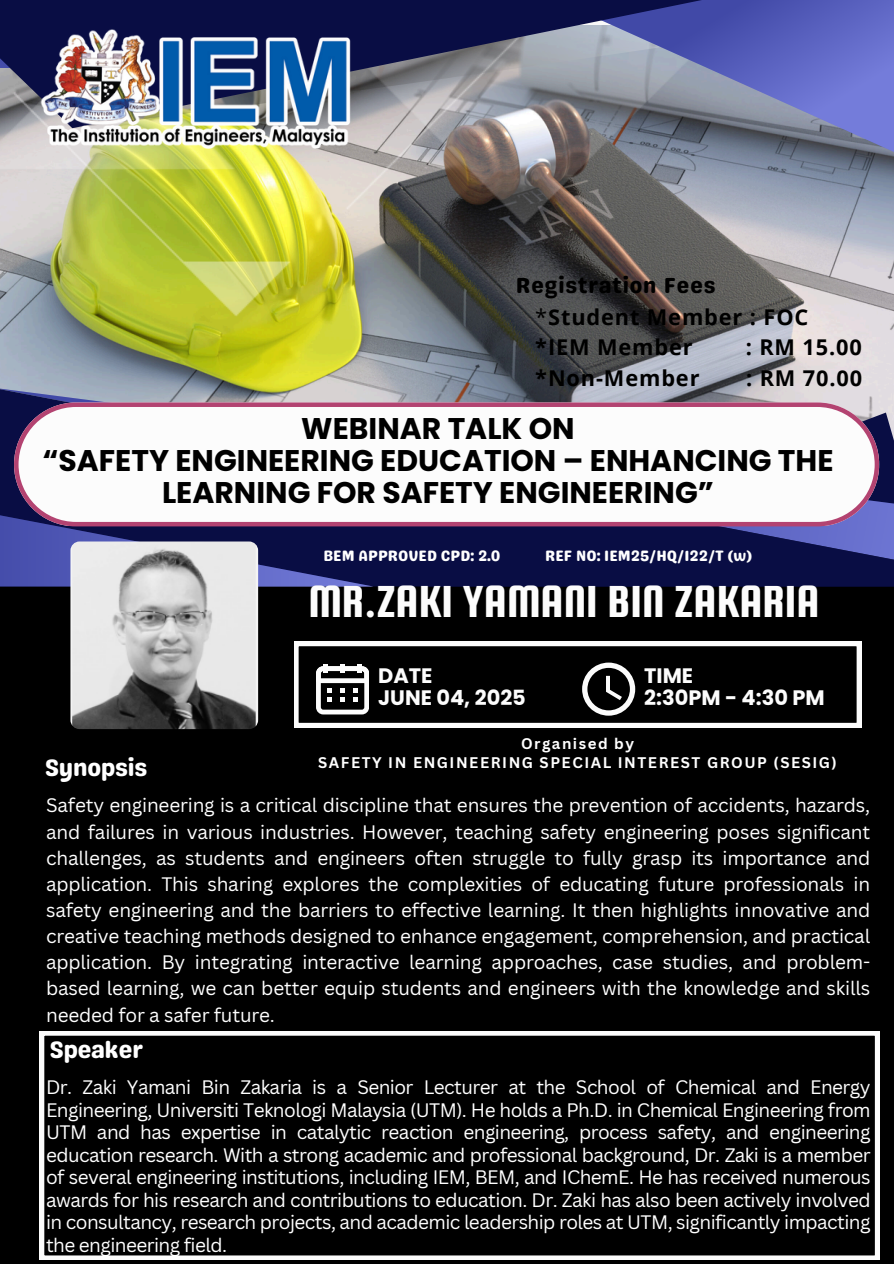
<style>
.page{position:relative;width:894px;height:1264px;background:#fff}
.page>*{position:absolute;margin:0;border:0;box-sizing:border-box;transform-origin:0 0}
.t1{font:48px "Squada One";color:#fcfcfc}
.t2{font:700 29.85px/32px "Poppins";color:#000;text-align:center}
.t3{font:23.7px "Genty Sans";letter-spacing:-.01em;color:#fff}
.t4{font:700 21.75px/30.9px "Open Sans";letter-spacing:.04em;color:#000}
.t5{font:700 20.85px/22px "Poppins";color:#fcfcfc}
.t6{font:19.05px/26.1px "Canva Sans";letter-spacing:-.02em;color:#fff;text-align:justify}
.t7{font:700 15px "Canva Sans";letter-spacing:.1em;color:#fff}
.t8{font:15px "Genty Sans";color:#fff}
.s1{font-family:"Genty Sans";font-weight:400}
.s2{font-weight:400}
</style>
<div class="page">
<img style="left:0;top:316px;width:893px;height:71px">
<div style="left:0;top:528px;width:893px;height:735px;background:#000"></div>
<div style="left:373px;top:563px;width:520px;height:23px;background:#090d44"></div>
<svg style="left:0;top:387px;width:893px;height:176px;background:#4a4e77"></svg>
<svg style="left:0;top:513px;width:373px;height:73px;background:#282d74"></svg>
<svg style="left:40px;top:1031px;width:839px;height:228px"></svg>
<img style="left:0;top:128px;width:893px;height:188px">
<img style="left:70px;top:541px;width:188px;height:188px;border-radius:9px">
<svg style="left:294px;top:641px;width:566px;height:86px"></svg>
<div style="left:323px;top:663px;width:5px;height:9px;background:#fcfcfc"></div>
<div style="left:340px;top:663px;width:5px;height:9px;background:#fcfcfc"></div>
<div style="left:357px;top:663px;width:5px;height:9px;background:#fcfcfc"></div>
<svg style="left:316px;top:666px;width:53px;height:48px"></svg>
<svg style="left:582px;top:662px;width:53px;height:53px"></svg>
<svg style="left:469px;top:128px;width:424px;height:24px;background:#777a88"></svg>
<svg style="left:0;top:0;width:893px;height:128px;background:#5c618f"></svg>
<svg style="left:14px;top:402px;width:864px;height:124px"></svg>
<img style="left:31px;top:24px;width:326px;height:128px">
<p class="t4" style="left:535px;top:269px;width:274px;text-indent:-20px"><span class="s1">Registration Fees </span><span class="s2">*</span>Student Member : FOC *IEM Member</p>
<p class="t4" style="left:745px;top:331px;width:118px">: RM 15.00</p>
<p class="t4" style="left:535px;top:361px;width:166px">*Non-Member</p>
<p class="t4" style="left:746px;top:361px;width:118px">: RM 70.00</p>
<p class="t2" style="left:42px;top:412px;width:792px">WEBINAR TALK ON<br>“SAFETY ENGINEERING EDUCATION – ENHANCING THE<br>LEARNING FOR SAFETY ENGINEERING”</p>
<p class="t8" style="left:323px;top:547px;width:178px">BEM APPROVED CPD: 2.0</p>
<p class="t8" style="left:545px;top:547px;width:208px">REF NO: IEM25/HQ/122/T (w)</p>
<p class="t1" style="left:308px;top:576px;width:513px">MR.ZAKI YAMANI BIN ZAKARIA</p>
<p class="t5" style="left:378px;top:664px;width:149px">DATE<br>JUNE 04, 2025</p>
<h5 class="t5" style="left:644px;top:664px;width:182px">TIME<br>2:30PM - 4:30 PM</h5>
<h2 class="t7" style="left:521px;top:733px;width:114px">Organised by</h2>
<p class="t7" style="left:318px;top:752px;width:520px">SAFETY IN ENGINEERING SPECIAL INTEREST GROUP (SESIG)</p>
<p class="t6" style="left:46px;top:792px;width:825px">Safety engineering is a critical discipline that ensures the prevention of accidents, hazards, and failures in various industries. However, teaching safety engineering poses significant challenges, as students and engineers often struggle to fully grasp its importance and application. This sharing explores the complexities of educating future professionals in safety engineering and the barriers to effective learning. It then highlights innovative and creative teaching methods designed to enhance engagement, comprehension, and practical application. By integrating interactive learning approaches, case studies, and problem&shy;based learning, we can better equip students and engineers with the knowledge and skills needed for a safer future.</p>
<h1 class="t3" style="left:45px;top:753px;width:104px">Synopsis</h1>
<p class="t3" style="left:50px;top:1035px;width:95px">Speaker</p>
<h3 class="t6" style="left:46px;top:1075px;width:825px;line-height:22.5px">Dr. Zaki Yamani Bin Zakaria is a Senior Lecturer at the School of Chemical and Energy Engineering, Universiti Teknologi Malaysia (UTM). He holds a Ph.D. in Chemical Engineering from UTM and has expertise in catalytic reaction engineering, process safety, and engineering education research. With a strong academic and professional background, Dr. Zaki is a member of several engineering institutions, including IEM, BEM, and IChemE. He has received numerous awards for his research and contributions to education. Dr. Zaki has also been actively involved in consultancy, research projects, and academic leadership roles at UTM, significantly impacting the engineering field.</h3>
</div>
